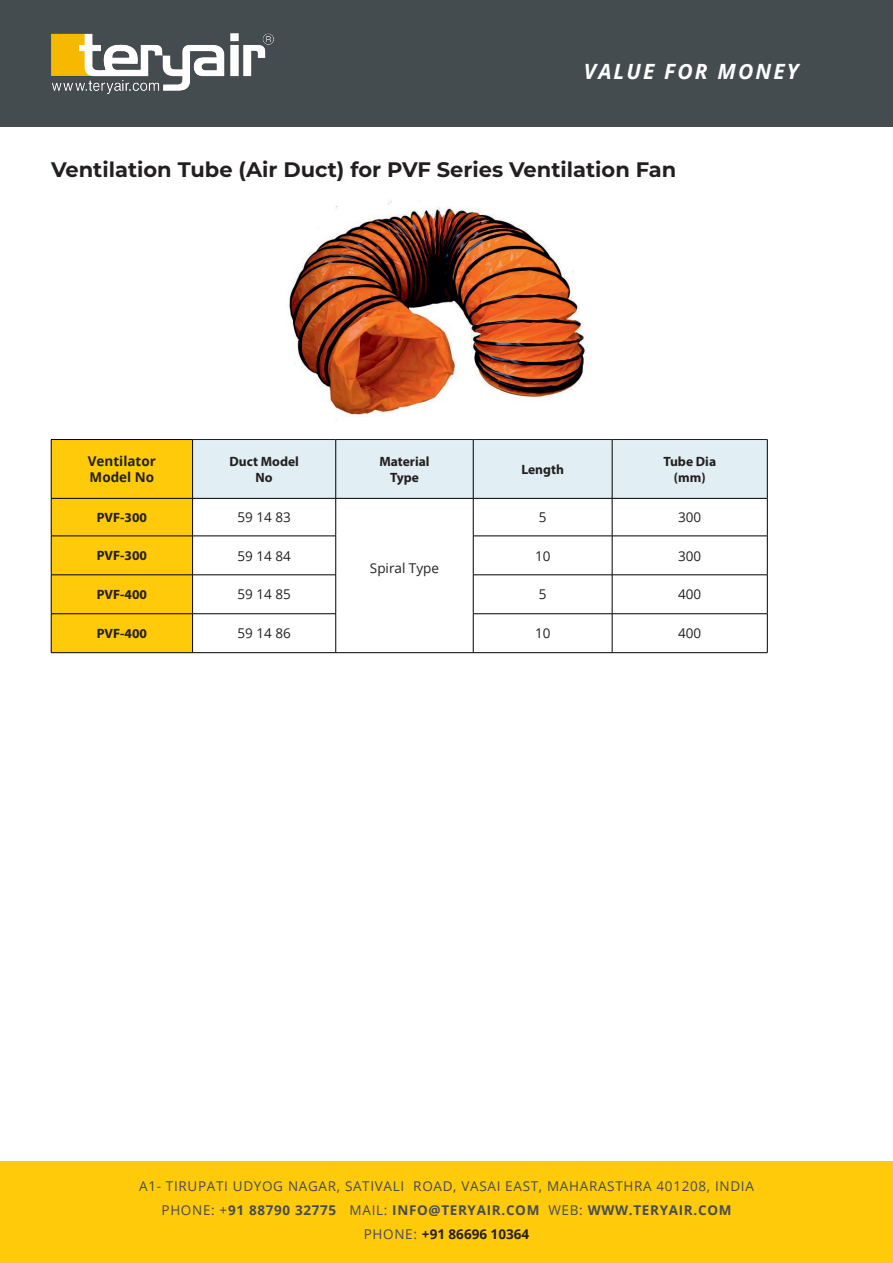
<style>
.page{position:relative;width:893px;height:1263px;background:#fff}
.page>*{position:absolute;margin:0;border:0;box-sizing:border-box;transform-origin:0 0}
.t1{font:700 21px "Montserrat";color:#231f20}
.t2{font:italic 700 21px "Open Sans";letter-spacing:.1em;color:#fff}
.t3{font:13.5px/24px "Open Sans";letter-spacing:.05em;color:#454c50;text-align:center}
.t4{font:700 13.5px/16.2px "Myriad Pro";color:#231f20;text-align:center}
.t5{font:13.5px "Open Sans";color:#231f20}
.t6{font:700 13.5px/16.2px "Open Sans";color:#231f20}
.s1{font-weight:700}
.s2{font-weight:700;color:#231f20}
</style>
<div class="page">
<div style="left:0;top:0;width:893px;height:126px;background:#454c50"></div>
<div style="left:0;top:1161px;width:893px;height:102px;background:#feca0a"></div>
<img style="left:51px;top:33px;width:223px;height:60px">
<svg style="left:52px;top:440px;width:715px;height:212px"></svg>
<hr style="left:51px;top:439px;width:142px;height:1px;background:#000">
<hr style="left:51px;top:440px;width:1px;height:58px;background:#000">
<hr style="left:192px;top:440px;width:1px;height:58px;background:#000">
<hr style="left:335px;top:440px;width:1px;height:58px;background:#000">
<hr style="left:473px;top:440px;width:1px;height:58px;background:#000">
<hr style="left:612px;top:440px;width:1px;height:58px;background:#000">
<hr style="left:767px;top:440px;width:1px;height:58px;background:#000">
<hr style="left:193px;top:439px;width:143px;height:1px;background:#231f20">
<hr style="left:336px;top:439px;width:137px;height:1px;background:#231f20">
<hr style="left:473px;top:439px;width:139px;height:1px;background:#231f20">
<hr style="left:612px;top:439px;width:155px;height:1px;background:#231f20">
<hr style="left:51px;top:498px;width:142px;height:1px;background:#000">
<hr style="left:51px;top:498px;width:1px;height:38px;background:#000">
<hr style="left:193px;top:498px;width:143px;height:1px;background:#000">
<hr style="left:192px;top:498px;width:1px;height:38px;background:#000">
<hr style="left:336px;top:498px;width:137px;height:1px;background:#000">
<hr style="left:335px;top:498px;width:1px;height:38px;background:#000">
<hr style="left:336px;top:652px;width:137px;height:1px;background:#000">
<hr style="left:473px;top:498px;width:139px;height:1px;background:#000">
<hr style="left:473px;top:498px;width:1px;height:38px;background:#000">
<hr style="left:612px;top:498px;width:155px;height:1px;background:#000">
<hr style="left:612px;top:498px;width:1px;height:38px;background:#000">
<hr style="left:767px;top:498px;width:1px;height:38px;background:#000">
<hr style="left:51px;top:536px;width:142px;height:1px;background:#000">
<hr style="left:51px;top:536px;width:1px;height:39px;background:#000">
<hr style="left:193px;top:536px;width:143px;height:1px;background:#000">
<hr style="left:192px;top:536px;width:1px;height:39px;background:#000">
<hr style="left:335px;top:536px;width:1px;height:39px;background:#000">
<hr style="left:473px;top:536px;width:139px;height:1px;background:#000">
<hr style="left:473px;top:536px;width:1px;height:39px;background:#000">
<hr style="left:612px;top:536px;width:155px;height:1px;background:#000">
<hr style="left:612px;top:536px;width:1px;height:39px;background:#000">
<hr style="left:767px;top:536px;width:1px;height:39px;background:#000">
<hr style="left:51px;top:574px;width:142px;height:1px;background:#000">
<hr style="left:51px;top:575px;width:1px;height:38px;background:#000">
<hr style="left:193px;top:574px;width:143px;height:1px;background:#000">
<hr style="left:192px;top:575px;width:1px;height:38px;background:#000">
<hr style="left:335px;top:575px;width:1px;height:38px;background:#000">
<hr style="left:473px;top:574px;width:139px;height:1px;background:#000">
<hr style="left:473px;top:575px;width:1px;height:38px;background:#000">
<hr style="left:612px;top:574px;width:155px;height:1px;background:#000">
<hr style="left:612px;top:575px;width:1px;height:38px;background:#000">
<hr style="left:767px;top:575px;width:1px;height:38px;background:#000">
<hr style="left:51px;top:613px;width:142px;height:1px;background:#000">
<hr style="left:51px;top:614px;width:1px;height:38px;background:#000">
<hr style="left:193px;top:613px;width:143px;height:1px;background:#000">
<hr style="left:192px;top:614px;width:1px;height:38px;background:#000">
<hr style="left:335px;top:614px;width:1px;height:38px;background:#000">
<hr style="left:51px;top:652px;width:142px;height:1px;background:#000">
<hr style="left:193px;top:652px;width:143px;height:1px;background:#000">
<hr style="left:473px;top:613px;width:139px;height:1px;background:#000">
<hr style="left:473px;top:614px;width:1px;height:38px;background:#000">
<hr style="left:612px;top:613px;width:155px;height:1px;background:#000">
<hr style="left:612px;top:614px;width:1px;height:38px;background:#000">
<hr style="left:767px;top:614px;width:1px;height:38px;background:#000">
<hr style="left:473px;top:652px;width:139px;height:1px;background:#000">
<hr style="left:612px;top:652px;width:155px;height:1px;background:#000">
<img style="left:289px;top:201px;width:298px;height:214px">
<h1 class="t2" style="left:584px;top:57px;width:216px">VALUE FOR MONEY</h1>
<h1 class="t1" style="left:51px;top:154px;width:627px">Ventilation Tube (Air Duct) for PVF Series Ventilation Fan</h1>
<p class="t6" style="left:88px;top:453px;width:70px">Ventilator<br>Model No</p>
<p class="t4" style="left:229px;top:453px;width:71px">Duct Model<br>No</p>
<p class="t4" style="left:379px;top:453px;width:52px">Material<br>Type</p>
<p class="t4" style="left:521px;top:461px;width:44px">Length</p>
<p class="t4" style="left:663px;top:453px;width:54px">Tube Dia (mm)</p>
<p class="t4" style="left:97px;top:509px;width:52px">PVF-300</p>
<p class="t5" style="left:237px;top:508px;width:55px">59 14 83</p>
<p class="t5" style="left:370px;top:558px;width:71px">Spiral Type</p>
<p class="t5" style="left:539px;top:508px;width:9px">5</p>
<p class="t5" style="left:678px;top:508px;width:25px">300</p>
<p class="t4" style="left:97px;top:547px;width:52px">PVF-300</p>
<p class="t5" style="left:238px;top:546px;width:55px">59 14 84</p>
<p class="t5" style="left:535px;top:546px;width:17px">10</p>
<p class="t5" style="left:678px;top:546px;width:25px">300</p>
<p class="t4" style="left:97px;top:586px;width:52px">PVF-400</p>
<p class="t5" style="left:238px;top:585px;width:55px">59 14 85</p>
<p class="t5" style="left:539px;top:585px;width:9px">5</p>
<p class="t5" style="left:678px;top:585px;width:25px">400</p>
<p class="t4" style="left:97px;top:625px;width:52px">PVF-400</p>
<p class="t5" style="left:238px;top:624px;width:55px">59 14 86</p>
<p class="t5" style="left:535px;top:624px;width:17px">10</p>
<p class="t5" style="left:678px;top:624px;width:25px">400</p>
<p class="t3" style="left:139px;top:1173px;width:616px">A1- TIRUPATI UDYOG NAGAR, SATIVALI ROAD, VASAI EAST, MAHARASTHRA 401208, INDIA<br>PHONE: +<span class="s1">91 88790 32775</span> MAIL: <span class="s1">INFO@TERYAIR.COM</span> WEB: <span class="s1">WWW.TERYAIR.COM<br></span>PHONE: <span class="s2">+91 86696 10364</span></p>
</div>
